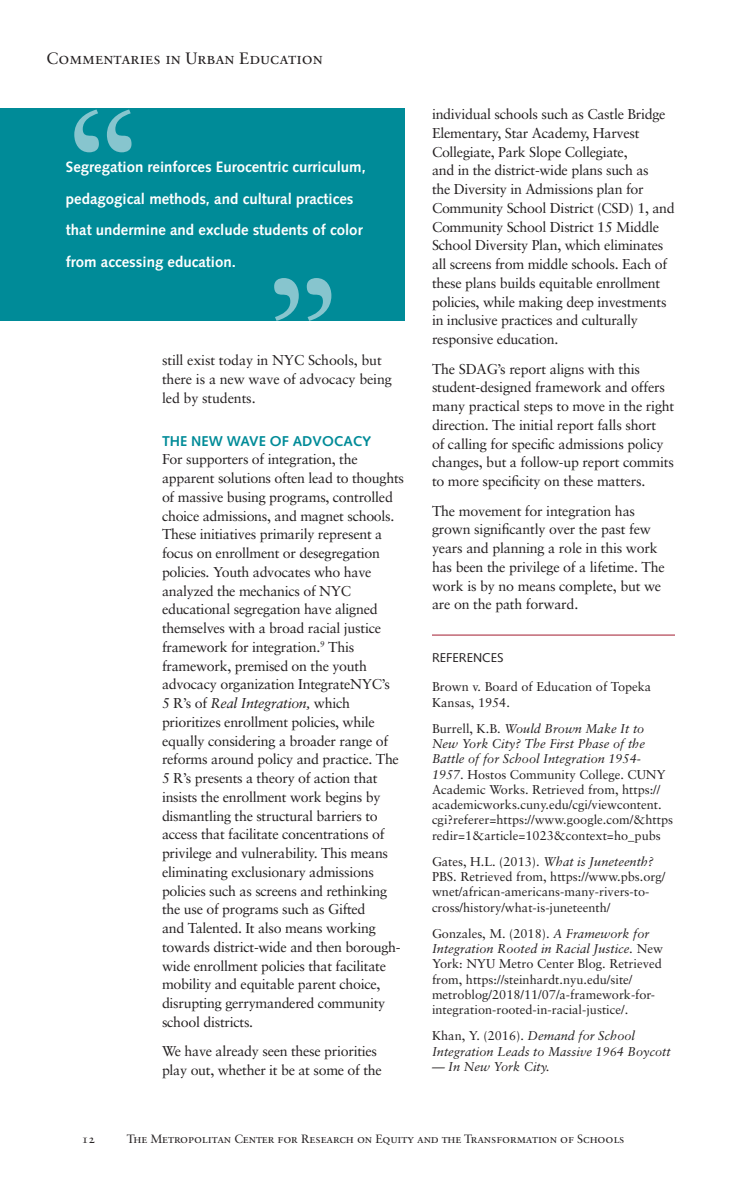
<style>
.page{position:relative;width:756px;height:1188px;background:#fff}
.page>*{position:absolute;margin:0;border:0;box-sizing:border-box;transform-origin:0 0}
.t1{font:16.5px "Sabon Roman SC";color:#231f20}
.t2{font:700 15px/31.5px "Syntax";color:#fff}
.t3{font:14.25px/18.8px "Sabon";letter-spacing:-.02em;color:#231f20}
.t4{font:700 14.25px "Syntax";color:#008b98}
.t5{font:12.75px/15.3px "Sabon";color:#231f20}
.t6{font:italic 12.75px/15.3px "Sabon";color:#231f20}
.t7{font:12.75px "Syntax";color:#231f20}
.t8{font:12px "Sabon Roman SC";letter-spacing:-.01em;color:#231f20}
.s1{font-style:italic}
.s2{font-style:normal}
</style>
<div class="page">
<hr style="left:432px;top:635px;width:243px;height:1px;background:#a31c2f">
<div style="left:0;top:108px;width:405px;height:213px;background:#008b98"></div>
<svg style="left:74px;top:110px;width:58px;height:42px"></svg>
<svg style="left:274px;top:278px;width:57px;height:43px"></svg>
<p class="t1" style="left:46px;top:48px;width:278px">Commentaries in Urban Education</p>
<p class="t2" style="left:66px;top:151px;width:301px">Segregation reinforces Eurocentric curriculum, pedagogical methods, and cultural practices that undermine and exclude students of color from accessing education.</p>
<p class="t3" style="left:162px;top:351px;width:232px">still exist today in NYC Schools, but there is a new wave of advocacy being led by students.</p>
<p class="t4" style="left:162px;top:432px;width:211px">THE NEW WAVE OF ADVOCACY</p>
<p class="t3" style="left:162px;top:450px;width:244px">For supporters of integration, the apparent solutions often lead to thoughts of massive busing programs, controlled choice admissions, and magnet schools.<br>These initiatives primarily represent a focus on enrollment or desegregation policies. Youth advocates who have analyzed the mechanics of NYC educational segregation have aligned themselves with a broad racial justice framework for integration.<sup>9</sup> This framework, premised on the youth advocacy organization IntegrateNYC’s<br>5 R’s of <span class="s1">Real Integration,</span> which prioritizes enrollment policies, while equally considering a broader range of reforms around policy and practice. The 5 R’s presents a theory of action that insists the enrollment work begins by dismantling the structural barriers to access that facilitate concentrations of privilege and vulnerability. This means eliminating exclusionary admissions policies such as screens and rethinking the use of programs such as Gifted<br>and Talented. It also means working towards district-wide and then borough&shy;wide enrollment policies that facilitate mobility and equitable parent choice, disrupting gerrymandered community school districts.</p>
<p class="t3" style="left:162px;top:1042px;width:221px">We have already seen these priorities play out, whether it be at some of the</p>
<p class="t3" style="left:432px;top:105px;width:244px">individual schools such as Castle Bridge Elementary, Star Academy, Harvest Collegiate, Park Slope Collegiate,<br>and in the district-wide plans such as<br>the Diversity in Admissions plan for Community School District (CSD) 1, and Community School District 15 Middle School Diversity Plan, which eliminates all screens from middle schools. Each of these plans builds equitable enrollment policies, while making deep investments in inclusive practices and culturally responsive education.</p>
<p class="t3" style="left:432px;top:359px;width:244px">The SDAG’s report aligns with this student-designed framework and offers many practical steps to move in the right direction. The initial report falls short<br>of calling for specific admissions policy changes, but a follow-up report commits to more specificity on these matters.</p>
<p class="t3" style="left:432px;top:501px;width:234px">The movement for integration has grown significantly over the past few years and planning a role in this work has been the privilege of a lifetime. The work is by no means complete, but we are on the path forward.</p>
<p class="t7" style="left:432px;top:651px;width:73px">REFERENCES</p>
<p class="t5" style="left:432px;top:679px;width:221px">Brown v. Board of Education of Topeka<br>Kansas, 1954.</p>
<p class="t5" style="left:432px;top:720px;width:243px">Burrell, K.B. <span class="s1">Would Brown Make It to New York City? The First Phase of the Battle of for School Integration 1954- 1957.</span> Hostos Community College. CUNY Academic Works. Retrieved from, https:// academicworks.cuny.edu/cgi/viewcontent. cgi?referer=https://www.google.com/&amp;https redir=1&amp;article=1023&amp;context=ho_pubs</p>
<p class="t5" style="left:432px;top:854px;width:235px">Gates, H.L. (2013). <span class="s1">What is Juneteenth?<br></span>PBS. Retrieved from, https://www.pbs.org/ wnet/african-americans-many-rivers-to&shy;cross/history/what-is-juneteenth/</p>
<p class="t5" style="left:432px;top:926px;width:232px">Gonzales, M. (2018). <span class="s1">A Framework for Integration Rooted in Racial Justice.</span> New York: NYU Metro Center Blog. Retrieved from, https://steinhardt.nyu.edu/site/ metroblog/2018/11/07/a-framework-for&shy;integration-rooted-in-racial-justice/.</p>
<p class="t6" style="left:432px;top:1028px;width:240px"><span class="s2">Khan, Y. (2016).</span> Demand for School<br>Integration Leads to Massive 1964 Boycott</p>
<p class="t6" style="left:432px;top:1059px;width:119px">— In New York City.</p>
<p class="t8" style="left:82px;top:1132px;width:15px">12</p>
<p class="t8" style="left:127px;top:1132px;width:499px">The Metropolitan Center for Research on Equity and the Transformation of Schools</p>
</div>
